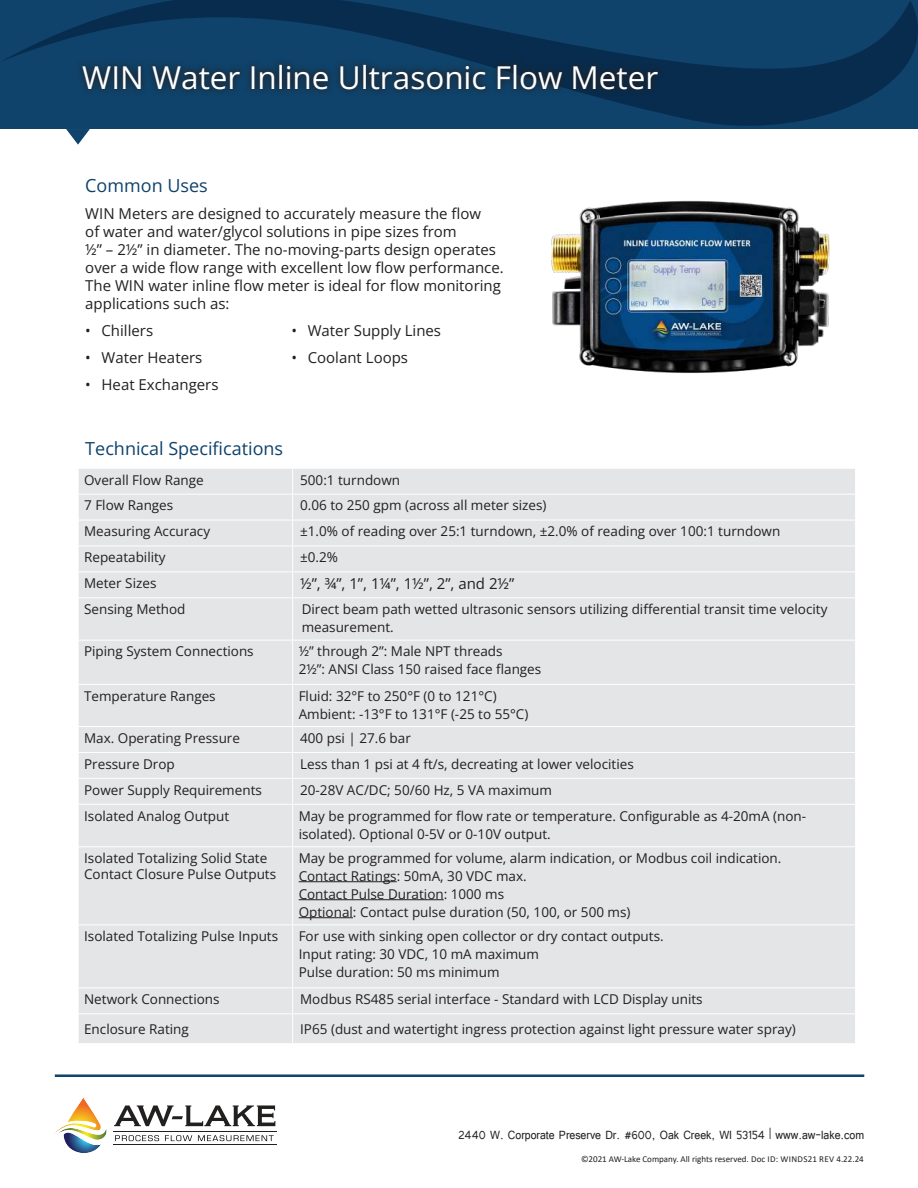
<style>
.page{position:relative;width:918px;height:1188px;background:#fff}
.page>*{position:absolute;margin:0;border:0;box-sizing:border-box;transform-origin:0 0}
.t1{font:31.5px "Open Sans";color:#fff}
.t2{font:18px "Open Sans";color:#0f436b}
.t3{font:15px/18px "Open Sans";color:#221f1f}
.t4{font:15px "Tunga";color:#221f1f;scale:.9 1}
.t5{font:13.5px/18px "Open Sans";color:#221f1f}
.t6{font:9px "Calibri";color:#221f1f}
</style>
<div class="page">
<div style="left:79px;top:469px;width:776px;height:574px;background:#e4e5e6"></div>
<hr style="left:78px;top:494px;width:215px;height:1px;background:#fff">
<hr style="left:293px;top:494px;width:563px;height:1px;background:#fff">
<hr style="left:78px;top:520px;width:215px;height:1px;background:#fff">
<hr style="left:293px;top:520px;width:563px;height:1px;background:#fff">
<hr style="left:78px;top:546px;width:215px;height:1px;background:#fff">
<hr style="left:293px;top:546px;width:563px;height:1px;background:#fff">
<hr style="left:78px;top:572px;width:215px;height:1px;background:#fff">
<hr style="left:293px;top:572px;width:563px;height:1px;background:#fff">
<svg style="left:292px;top:469px;width:1px;height:128px"></svg>
<hr style="left:78px;top:597px;width:215px;height:1px;background:#fff">
<hr style="left:293px;top:597px;width:563px;height:1px;background:#fff">
<hr style="left:292px;top:598px;width:1px;height:42px;background:#fff">
<hr style="left:78px;top:640px;width:215px;height:1px;background:#fff">
<hr style="left:293px;top:640px;width:563px;height:1px;background:#fff">
<hr style="left:292px;top:641px;width:1px;height:43px;background:#fff">
<hr style="left:78px;top:684px;width:215px;height:1px;background:#fff">
<hr style="left:293px;top:684px;width:563px;height:1px;background:#fff">
<hr style="left:292px;top:685px;width:1px;height:41px;background:#fff">
<hr style="left:78px;top:726px;width:215px;height:1px;background:#fff">
<hr style="left:293px;top:726px;width:563px;height:1px;background:#fff">
<hr style="left:78px;top:752px;width:215px;height:1px;background:#fff">
<hr style="left:293px;top:752px;width:563px;height:1px;background:#fff">
<hr style="left:78px;top:778px;width:215px;height:1px;background:#fff">
<hr style="left:293px;top:778px;width:563px;height:1px;background:#fff">
<svg style="left:292px;top:727px;width:1px;height:77px"></svg>
<hr style="left:78px;top:804px;width:215px;height:1px;background:#fff">
<hr style="left:293px;top:804px;width:563px;height:1px;background:#fff">
<hr style="left:292px;top:805px;width:1px;height:41px;background:#fff">
<hr style="left:78px;top:846px;width:215px;height:1px;background:#fff">
<hr style="left:293px;top:846px;width:563px;height:1px;background:#fff">
<hr style="left:292px;top:847px;width:1px;height:78px;background:#fff">
<hr style="left:78px;top:925px;width:215px;height:1px;background:#fff">
<hr style="left:293px;top:925px;width:563px;height:1px;background:#fff">
<hr style="left:292px;top:925px;width:1px;height:63px;background:#fff">
<hr style="left:78px;top:988px;width:215px;height:1px;background:#fff">
<hr style="left:293px;top:988px;width:563px;height:1px;background:#fff">
<hr style="left:78px;top:1013px;width:215px;height:1px;background:#fff">
<hr style="left:293px;top:1013px;width:563px;height:1px;background:#fff">
<svg style="left:292px;top:989px;width:1px;height:54px"></svg>
<hr style="left:299px;top:881px;width:98px;height:1px;background:#221f1f">
<hr style="left:299px;top:899px;width:145px;height:1px;background:#221f1f">
<hr style="left:299px;top:917px;width:54px;height:1px;background:#221f1f">
<img style="left:64px;top:1140px;width:37px;height:13px">
<img style="left:54px;top:1098px;width:47px;height:36px">
<img style="left:57px;top:1128px;width:50px;height:12px">
<svg style="left:114px;top:1105px;width:161px;height:21px"></svg>
<hr style="left:113px;top:1131px;width:164px;height:1px;background:#221f1f">
<hr style="left:113px;top:1144px;width:164px;height:1px;background:#221f1f">
<svg style="left:115px;top:1135px;width:44px;height:6px"></svg>
<svg style="left:165px;top:1135px;width:27px;height:6px"></svg>
<svg style="left:198px;top:1135px;width:76px;height:6px"></svg>
<div style="left:55px;top:1075px;width:809px;height:1px;border:1px solid #0f436b"></div>
<svg style="left:66px;top:129px;width:24px;height:16px"></svg>
<svg style="left:0;top:0;width:918px;height:129px;background:#0d3c62"></svg>
<img style="left:551px;top:200px;width:279px;height:173px">
<div style="left:75px;top:57px;width:591px;height:40px;background:#221f1f;opacity:.75"></div>
<h1 class="t1" style="left:82px;top:56px;width:578px">WIN Water Inline Ultrasonic Flow Meter</h1>
<h2 class="t2" style="left:85px;top:178px;width:124px">Common Uses</h2>
<p class="t3" style="left:85px;top:204px;width:420px">WIN Meters are designed to accurately measure the flow<br>of water and water/glycol solutions in pipe sizes from<br>½” – 2½” in diameter. The no-moving-parts design operates over a wide flow range with excellent low flow performance.<br>The WIN water inline flow meter is ideal for flow monitoring applications such as:</p>
<p class="t3" style="left:85px;top:323px;width:69px">• Chillers</p>
<p class="t3" style="left:85px;top:350px;width:119px">• Water Heaters</p>
<p class="t3" style="left:85px;top:377px;width:135px">• Heat Exchangers</p>
<p class="t3" style="left:292px;top:323px;width:151px">• Water Supply Lines</p>
<p class="t3" style="left:292px;top:350px;width:118px">• Coolant Loops</p>
<h2 class="t2" style="left:85px;top:436px;width:199px">Technical Specifications</h2>
<p class="t5" style="left:84px;top:470px;width:121px">Overall Flow Range</p>
<p class="t5" style="left:300px;top:470px;width:101px">500:1 turndown</p>
<p class="t5" style="left:84px;top:496px;width:91px">7 Flow Ranges</p>
<p class="t5" style="left:300px;top:496px;width:248px">0.06 to 250 gpm (across all meter sizes)</p>
<p class="t5" style="left:84px;top:524px;width:127px">Measuring Accuracy</p>
<p class="t5" style="left:300px;top:522px;width:482px">±1.0% of reading over 25:1 turndown, ±2.0% of reading over 100:1 turndown</p>
<p class="t5" style="left:84px;top:548px;width:83px">Repeatability</p>
<p class="t5" style="left:300px;top:548px;width:39px">±0.2%</p>
<p class="t5" style="left:84px;top:574px;width:74px">Meter Sizes</p>
<p class="t3" style="left:300px;top:575px;width:216px">½”, ¾”, 1”, 1¼”, 1½”, 2”, and 2½”</p>
<p class="t5" style="left:84px;top:602px;width:103px">Sensing Method</p>
<p class="t5" style="left:302px;top:600px;width:527px">Direct beam path wetted ultrasonic sensors utilizing differential transit time velocity measurement.</p>
<p class="t5" style="left:84px;top:642px;width:171px">Piping System Connections</p>
<p class="t5" style="left:299px;top:642px;width:244px">½” through 2”: Male NPT threads<br>2½”: ANSI Class 150 raised face flanges</p>
<p class="t5" style="left:84px;top:687px;width:133px">Temperature Ranges</p>
<p class="t5" style="left:299px;top:687px;width:231px">Fluid: 32°F to 250°F (0 to 121°C)<br>Ambient: -13°F to 131°F (-25 to 55°C)</p>
<p class="t5" style="left:84px;top:729px;width:157px">Max. Operating Pressure</p>
<p class="t5" style="left:300px;top:729px;width:112px">400 psi | 27.6 bar</p>
<p class="t5" style="left:84px;top:755px;width:92px">Pressure Drop</p>
<p class="t5" style="left:300px;top:755px;width:335px">Less than 1 psi at 4 ft/s, decreating at lower velocities</p>
<p class="t5" style="left:84px;top:780px;width:179px">Power Supply Requirements</p>
<p class="t5" style="left:300px;top:780px;width:253px">20-28V AC/DC; 50/60 Hz, 5 VA maximum</p>
<p class="t5" style="left:84px;top:806px;width:147px">Isolated Analog Output</p>
<p class="t5" style="left:299px;top:806px;width:509px">May be programmed for flow rate or temperature. Configurable as 4-20mA (non&shy;isolated). Optional 0-5V or 0-10V output.</p>
<p class="t5" style="left:84px;top:850px;width:194px;line-height:16.2px">Isolated Totalizing Solid State<br>Contact Closure Pulse Outputs</p>
<p class="t5" style="left:299px;top:849px;width:484px">May be programmed for volume, alarm indication, or Modbus coil indication.<br>Contact Ratings: 50mA, 30 VDC max.<br>Contact Pulse Duration: 1000 ms<br>Optional: Contact pulse duration (50, 100, or 500 ms)</p>
<p class="t5" style="left:84px;top:927px;width:196px">Isolated Totalizing Pulse Inputs</p>
<p class="t5" style="left:299px;top:927px;width:367px">For use with sinking open collector or dry contact outputs.<br>Input rating: 30 VDC, 10 mA maximum<br>Pulse duration: 50 ms minimum</p>
<p class="t5" style="left:84px;top:990px;width:137px">Network Connections</p>
<p class="t5" style="left:300px;top:990px;width:404px">Modbus RS485 serial interface - Standard with LCD Display units</p>
<p class="t5" style="left:84px;top:1020px;width:106px">Enclosure Rating</p>
<p class="t5" style="left:300px;top:1020px;width:497px">IP65 (dust and watertight ingress protection against light pressure water spray)</p>
<p class="t4" style="left:458px;top:1128px;width:452px">2440 W. Corporate Preserve Dr. #600, Oak Creek, WI 53154 | www.aw-lake.com</p>
<p class="t6" style="left:581px;top:1155px;width:284px">©2021 AW-Lake Company. All rights reserved. Doc ID: WINDS21 REV 4.22.24</p>
</div>
